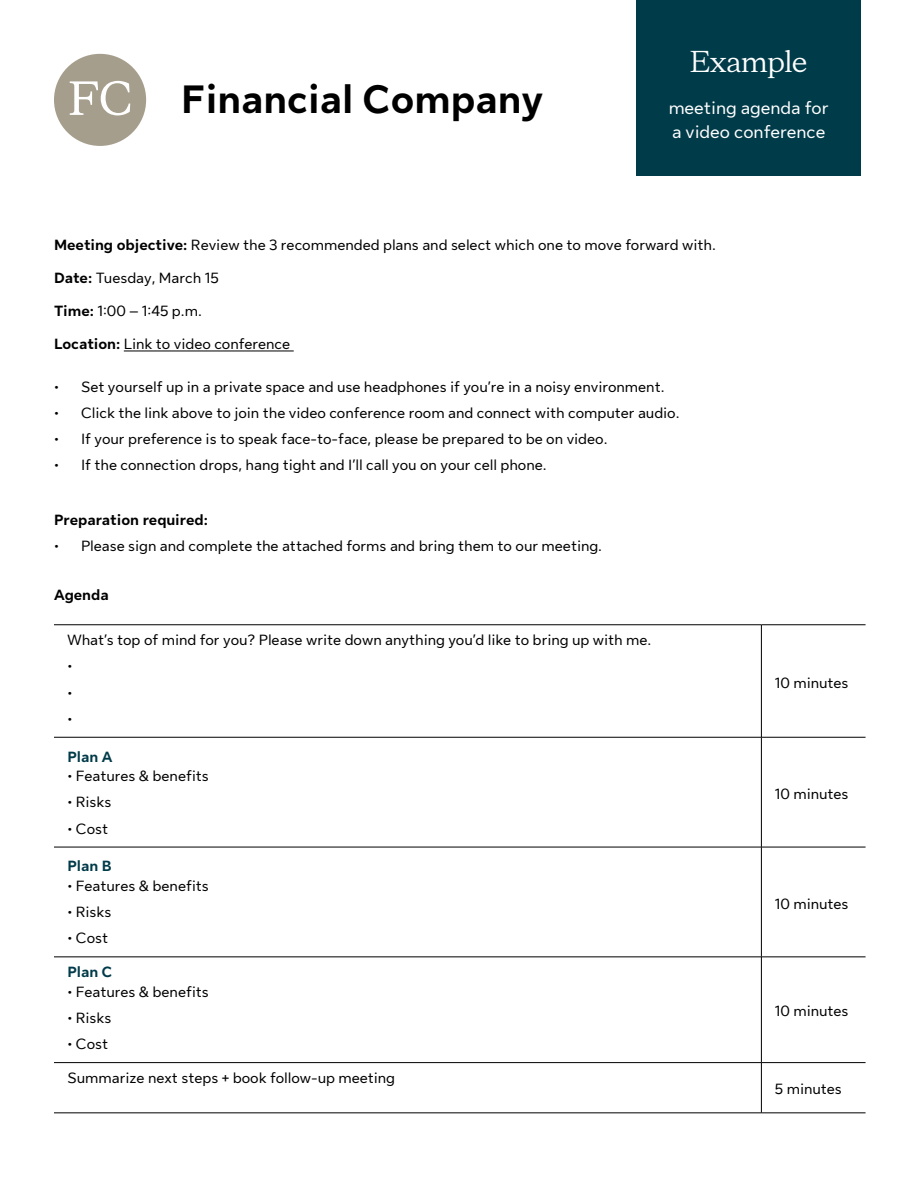
<style>
.page{position:relative;width:918px;height:1188px;background:#fff}
.page>*{position:absolute;margin:0;border:0;box-sizing:border-box;transform-origin:0 0}
.t1{font:700 40.05px "Sun Life New Text";color:#000}
.t2{font:30px "Sun Life New Display";color:#fff}
.t3{font:18px/24px "Sun Life New Text";color:#fff}
.t4{font:15px/26.2px "Sun Life New Text";color:#000}
.t5{font:700 15px "Sun Life New Text";color:#000}
.t6{font:700 15px "Sun Life New Text";color:#003b49}
.s1{font-weight:700}
</style>
<div class="page">
<svg style="left:54px;top:54px;width:92px;height:92px"></svg>
<div style="left:637px;top:0;width:224px;height:176px;background:#003b49"></div>
<hr style="left:124px;top:351px;width:170px;height:1px;background:#000">
<hr style="left:54px;top:625px;width:707px;height:1px;background:#000">
<hr style="left:761px;top:625px;width:105px;height:1px;background:#000">
<hr style="left:761px;top:625px;width:1px;height:112px;background:#000">
<hr style="left:54px;top:737px;width:707px;height:1px;background:#000">
<hr style="left:761px;top:737px;width:105px;height:1px;background:#000">
<hr style="left:761px;top:737px;width:1px;height:110px;background:#000">
<hr style="left:54px;top:847px;width:707px;height:1px;background:#000">
<hr style="left:761px;top:847px;width:105px;height:1px;background:#000">
<hr style="left:761px;top:847px;width:1px;height:110px;background:#000">
<hr style="left:54px;top:957px;width:707px;height:1px;background:#000">
<hr style="left:761px;top:957px;width:105px;height:1px;background:#000">
<hr style="left:761px;top:957px;width:1px;height:105px;background:#000">
<hr style="left:54px;top:1062px;width:707px;height:1px;background:#000">
<hr style="left:761px;top:1062px;width:105px;height:1px;background:#000">
<hr style="left:761px;top:1063px;width:1px;height:50px;background:#000">
<hr style="left:54px;top:1113px;width:707px;height:1px;background:#000">
<hr style="left:761px;top:1113px;width:105px;height:1px;background:#000">
<h1 class="t1" style="left:181px;top:71px;width:364px">Financial Company</h1>
<h2 class="t2" style="left:690px;top:42px;width:119px">Example</h2>
<p class="t3" style="left:669px;top:95px;width:162px">meeting agenda for a video conference</p>
<p class="t4" style="left:54px;top:231px;width:663px"><span class="s1">Meeting objective:</span> Review the 3 recommended plans and select which one to move forward with.</p>
<p class="t4" style="left:54px;top:264px;width:166px"><span class="s1">Date:</span> Tuesday, March 15</p>
<p class="t4" style="left:54px;top:297px;width:149px"><span class="s1">Time:</span> 1:00 – 1:45 p.m.</p>
<p class="t4" style="left:54px;top:330px;width:238px"><span class="s1">Location:</span> Link to video conference</p>
<p class="t4" style="left:54px;top:372px;width:612px">• Set yourself up in a private space and use headphones if you’re in a noisy environment.</p>
<p class="t4" style="left:54px;top:399px;width:627px">• Click the link above to join the video conference room and connect with computer audio.</p>
<p class="t4" style="left:54px;top:425px;width:555px">• If your preference is to speak face-to-face, please be prepared to be on video.</p>
<p class="t4" style="left:54px;top:451px;width:494px">• If the connection drops, hang tight and I’ll call you on your cell phone.</p>
<p class="t5" style="left:54px;top:509px;width:155px">Preparation required:</p>
<p class="t4" style="left:54px;top:532px;width:550px">• Please sign and complete the attached forms and bring them to our meeting.</p>
<p class="t5" style="left:54px;top:584px;width:56px">Agenda</p>
<p class="t4" style="left:68px;top:626px;width:585px">What’s top of mind for you? Please write down anything you’d like to bring up with me. •<br>•<br>•</p>
<p class="t6" style="left:68px;top:746px;width:47px">Plan A</p>
<p class="t4" style="left:68px;top:762px;width:143px">• Features &amp; benefits</p>
<p class="t4" style="left:68px;top:788px;width:45px">• Risks</p>
<p class="t4" style="left:68px;top:814px;width:42px">• Cost</p>
<p class="t6" style="left:68px;top:856px;width:46px">Plan B</p>
<p class="t4" style="left:68px;top:872px;width:143px">• Features &amp; benefits</p>
<p class="t4" style="left:68px;top:898px;width:45px">• Risks</p>
<p class="t4" style="left:68px;top:924px;width:42px">• Cost</p>
<p class="t6" style="left:68px;top:961px;width:46px">Plan C</p>
<p class="t4" style="left:68px;top:977px;width:143px">• Features &amp; benefits</p>
<p class="t4" style="left:68px;top:1004px;width:45px">• Risks</p>
<p class="t4" style="left:68px;top:1030px;width:42px">• Cost</p>
<p class="t4" style="left:68px;top:1064px;width:329px">Summarize next steps + book follow-up meeting</p>
<p class="t4" style="left:775px;top:669px;width:75px">10 minutes</p>
<p class="t4" style="left:775px;top:780px;width:75px">10 minutes</p>
<p class="t4" style="left:775px;top:890px;width:75px">10 minutes</p>
<p class="t4" style="left:775px;top:997px;width:75px">10 minutes</p>
<p class="t4" style="left:775px;top:1075px;width:69px">5 minutes</p>
</div>
